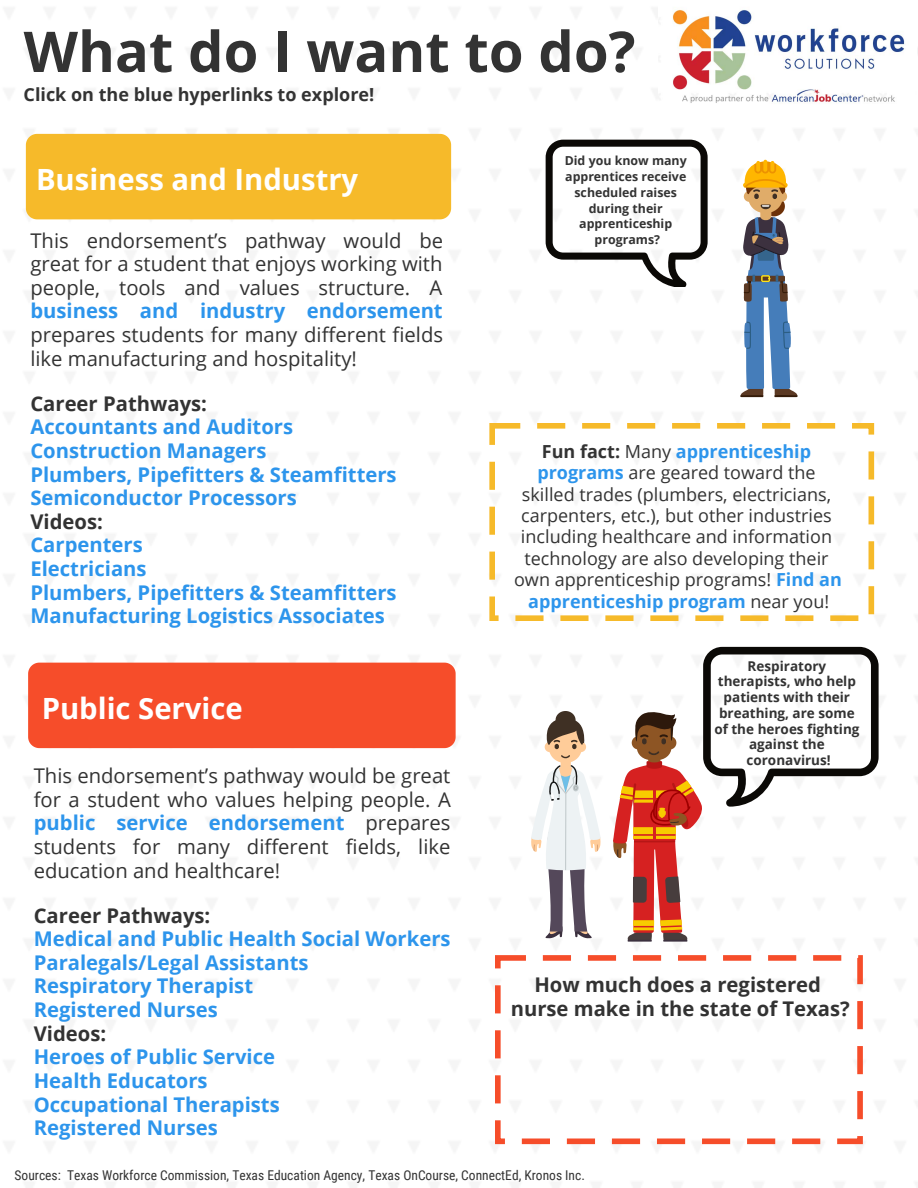
<style>
.page{position:relative;width:918px;height:1188px;background:#fff}
.page>*{position:absolute;margin:0;border:0;box-sizing:border-box;transform-origin:0 0}
.t1{font:700 56.25px "Open Sans";color:#333}
.t2{font:700 29.25px "Open Sans";color:#fff}
.t3{font:700 20.25px/23.7px "Open Sans";color:#2d95ec}
.t4{font:20.25px/23.7px "Open Sans";color:#333;text-align:justify}
.t5{font:700 20.25px/23.7px "Open Sans";color:#333;text-align:center}
.t6{font:18px/21.3px "Open Sans";color:#333;text-align:center}
.t7{font:700 18px "Open Sans";color:#333}
.t8{font:700 13.5px/15.8px "Open Sans";color:#333;text-align:center}
.t9{font:13.5px "Roboto Condensed";color:#333}
.t10{font:700 12.3px/15.8px "Open Sans";color:#333;text-align:center}
.s1{font-weight:700;color:#2d95ec}
.s2{font-weight:700}
</style>
<div class="page">
<img style="left:672px;top:10px;width:233px;height:93px">
<hr style="left:663px;top:940px;width:24px;height:2px;background:#3c313f">
<hr style="left:628px;top:940px;width:24px;height:2px;background:#3c313f">
<svg style="left:546px;top:140px;width:162px;height:147px"></svg>
<svg style="left:613px;top:647px;width:266px;height:294px"></svg>
<hr style="left:763px;top:160px;width:4px;height:12px;background:#ffb90c;border-radius:2px">
<svg style="left:740px;top:161px;width:58px;height:236px"></svg>
<svg style="left:495px;top:955px;width:368px;height:189px"></svg>
<svg style="left:489px;top:423px;width:385px;height:198px"></svg>
<div style="left:26px;top:134px;width:425px;height:85px;background:#f6ba2a"></div>
<div style="left:28px;top:663px;width:428px;height:85px;background:#f64d2a"></div>
<svg style="left:531px;top:711px;width:70px;height:227px"></svg>
<h1 class="t1" style="left:24px;top:12px;width:613px">What do I want to do?</h1>
<p class="t7" style="left:24px;top:82px;width:352px">Click on the blue hyperlinks to explore!</p>
<h2 class="t2" style="left:36px;top:159px;width:324px">Business and Industry</h2>
<p class="t4" style="left:30px;top:228px;width:414px">This endorsement’s pathway would be great for a student that enjoys working with people, tools and values structure. A</p>
<p class="t3" style="left:30px;top:299px;width:414px">business and industry endorsement</p>
<p class="t4" style="left:30px;top:322px;width:414px">prepares students for many different fields like manufacturing and hospitality!</p>
<p class="t5" style="left:30px;top:391px;width:178px">Career Pathways:</p>
<p class="t3" style="left:30px;top:415px;width:368px">Accountants and Auditors<br>Construction Managers<br>Plumbers, Pipefitters &amp; Steamfitters<br>Semiconductor Processors</p>
<p class="t5" style="left:30px;top:509px;width:74px">Videos:</p>
<p class="t3" style="left:30px;top:533px;width:368px">Carpenters<br>Electricians<br>Plumbers, Pipefitters &amp; Steamfitters<br>Manufacturing Logistics Associates</p>
<h2 class="t2" style="left:42px;top:688px;width:203px">Public Service</h2>
<p class="t4" style="left:34px;top:763px;width:419px">This endorsement’s pathway would be great for a student who values helping people. A <span class="s1">public service endorsement</span> prepares students for many different fields, like education and healthcare!</p>
<p class="t5" style="left:34px;top:903px;width:178px">Career Pathways:</p>
<p class="t3" style="left:34px;top:926px;width:418px">Medical and Public Health Social Workers<br>Paralegals/Legal Assistants<br>Respiratory Therapist<br>Registered Nurses</p>
<p class="t5" style="left:34px;top:1021px;width:74px">Videos:</p>
<p class="t3" style="left:34px;top:1045px;width:248px">Heroes of Public Service<br>Health Educators<br>Occupational Therapists<br>Registered Nurses</p>
<p class="t10" style="left:565px;top:153px;width:124px">Did you know many apprentices receive scheduled raises during their apprenticeship programs?</p>
<p class="t6" style="left:514px;top:440px;width:329px"><span class="s2">Fun fact:</span> Many <span class="s1">apprenticeship programs</span> are geared toward the skilled trades (plumbers, electricians, carpenters, etc.), but other industries including healthcare and information technology are also developing their own apprenticeship programs! <span class="s1">Find an apprenticeship program</span> near you!</p>
<p class="t8" style="left:714px;top:657px;width:147px">Respiratory therapists, who help patients with their breathing, are some of the heroes fighting against the coronavirus!</p>
<p class="t5" style="left:511px;top:973px;width:341px">How much does a registered nurse make in the state of Texas?</p>
<p class="t9" style="left:15px;top:1166px;width:572px">Sources: Texas Workforce Commission, Texas Education Agency, Texas OnCourse, ConnectEd, Kronos Inc.</p>
</div>
